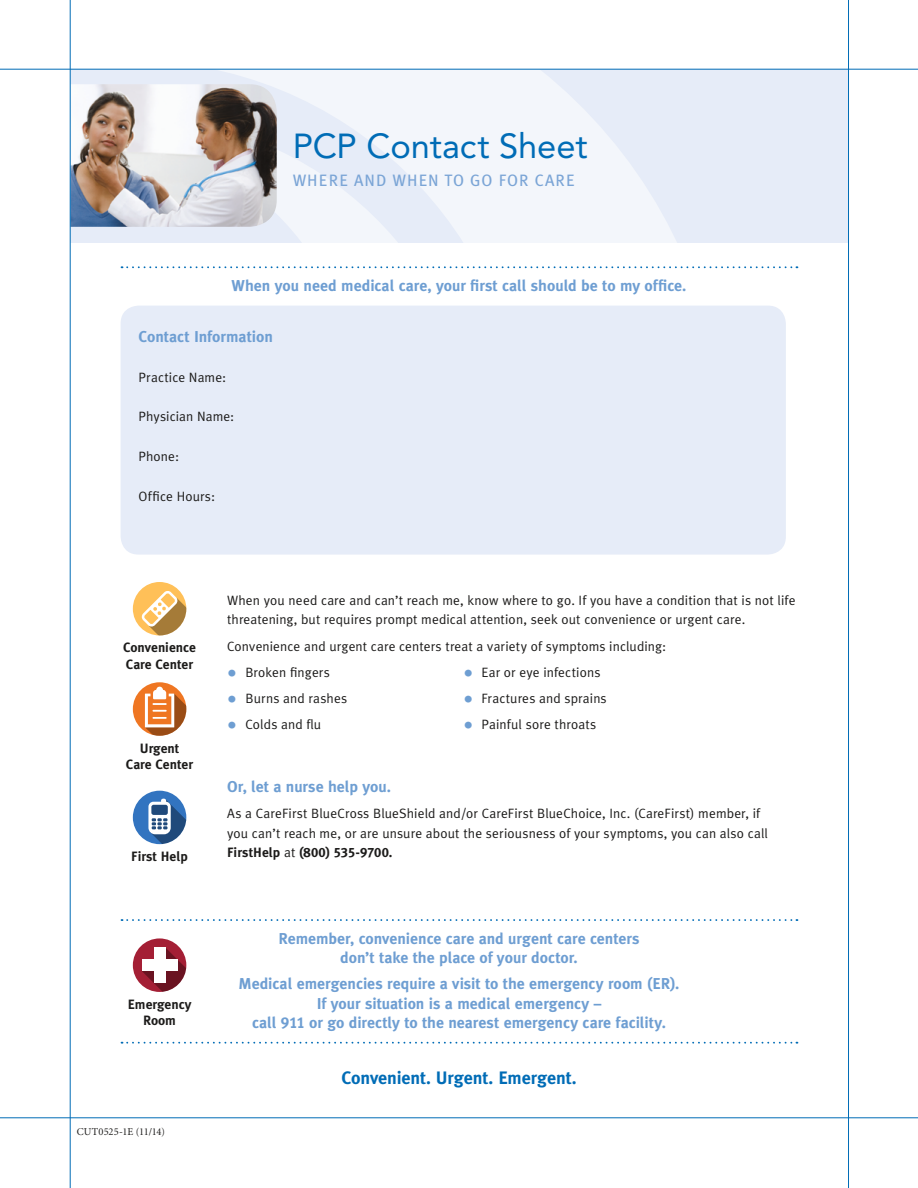
<style>
.page{position:relative;width:918px;height:1188px;background:#fff}
.page>*{position:absolute;margin:0;border:0;box-sizing:border-box;transform-origin:0 0}
.t1{font:34.5px "Avenir";letter-spacing:-.005em;color:#006cb6}
.PCM-H1{font:700 18px "Meta Plus";letter-spacing:-.005em;color:#006cb6}
.Subtitle{font:16.5px "Meta Plus";letter-spacing:.065em;color:#7ba5d6}
.PCM-H2{font:700 15.75px/19.5px "Meta Plus";color:#6e9ed2;text-align:center}
.PCM-Body{font:13.5px/19.5px "Meta Plus";letter-spacing:.01em;color:#1c1b1a}
.UCC_Chart_Header{font:700 13.5px/16.2px "Meta Plus";color:#1c1b1a;text-align:center}
.PCM-Body-2{font:10.5px "Minion";letter-spacing:.01em;color:#1c1b1a}
.s1{font-size:19.5px;color:#6e9ed2}
.s2{font-weight:700}
.s3{font-family:"Meta Plus Bold Caps"}
.s4{font-family:"Meta Plus Bold Caps";font-weight:400}
</style>
<div class="page">
<div style="left:70px;top:69px;width:779px;height:174px;background:#e6ecf8"></div>
<svg style="left:220px;top:70px;width:457px;height:173px;fill:#f3f6fb"></svg>
<svg style="left:220px;top:115px;width:260px;height:128px;fill:#f3f6fb"></svg>
<img style="left:71px;top:84px;width:206px;height:143px">
<hr style="left:0;top:69px;width:918px;height:1px;background:#006cb6">
<hr style="left:0;top:1118px;width:918px;height:1px;background:#006cb6">
<hr style="left:70px;top:0;width:1px;height:1188px;background:#006cb6">
<hr style="left:848px;top:0;width:1px;height:1188px;background:#006cb6">
<svg style="left:122px;top:266px;width:675px;height:2px"></svg>
<div style="left:121px;top:306px;width:665px;height:249px;background:#e6ecf8;border-radius:18px"></div>
<svg style="left:122px;top:919px;width:675px;height:2px"></svg>
<svg style="left:122px;top:1042px;width:675px;height:2px"></svg>
<div style="left:133px;top:582px;width:53px;height:53px;background:#ffc058;border-radius:50%"></div>
<svg style="left:141px;top:590px;width:45px;height:45px"></svg>
<div style="left:133px;top:682px;width:53px;height:54px;background:#ef7622;border-radius:50%"></div>
<svg style="left:145px;top:687px;width:41px;height:49px"></svg>
<div style="left:133px;top:938px;width:53px;height:54px;background:#a41f35;border-radius:50%"></div>
<svg style="left:142px;top:947px;width:44px;height:45px"></svg>
<div style="left:154px;top:947px;width:11px;height:36px;background:#fff"></div>
<div style="left:142px;top:959px;width:35px;height:12px;background:#fff"></div>
<div style="left:133px;top:791px;width:53px;height:53px;background:#3274c0;border-radius:50%"></div>
<svg style="left:148px;top:799px;width:38px;height:45px"></svg>
<p class="t1" style="left:293px;top:126px;width:296px">PCP Contact Sheet</p>
<p class="Subtitle" style="left:293px;top:171px;width:283px">WHERE AND WHEN TO GO FOR CARE</p>
<p class="PCM-H2" style="left:232px;top:275px;width:456px">When you need medical care, your first call should be to my office.</p>
<p class="PCM-H2" style="left:139px;top:327px;width:136px">Contact Information</p>
<p class="PCM-Body" style="left:139px;top:367px;width:89px">Practice Name:</p>
<p class="PCM-Body" style="left:139px;top:407px;width:97px">Physician Name:</p>
<p class="PCM-Body" style="left:139px;top:447px;width:42px">Phone:</p>
<p class="PCM-Body" style="left:139px;top:486px;width:78px">Office Hours:</p>
<h2 class="UCC_Chart_Header" style="left:123px;top:640px;width:74px;text-align:left">Convenience<br>Care Center</h2>
<h2 class="UCC_Chart_Header" style="left:126px;top:740px;width:69px">Urgent<br>Care Center</h2>
<h2 class="UCC_Chart_Header" style="left:131px;top:848px;width:58px">First Help</h2>
<h2 class="UCC_Chart_Header" style="left:128px;top:996px;width:65px">Emergency<br>Room</h2>
<p class="PCM-Body-2" style="left:77px;top:1126px;width:90px">CUT0525-1E (11/14)</p>
<p class="PCM-Body" style="left:227px;top:590px;width:570px">When you need care and can’t reach me, know where to go. If you have a condition that is not life threatening, but requires prompt medical attention, seek out convenience or urgent care.</p>
<p class="PCM-Body" style="left:227px;top:636px;width:441px">Convenience and urgent care centers treat a variety of symptoms including:</p>
<p class="PCM-Body" style="left:227px;top:662px;width:104px"><span class="s1">•</span> Broken fingers</p>
<p class="PCM-Body" style="left:227px;top:689px;width:122px"><span class="s1">•</span> Burns and rashes</p>
<p class="PCM-Body" style="left:227px;top:715px;width:96px"><span class="s1">•</span> Colds and flu</p>
<p class="PCM-Body" style="left:464px;top:662px;width:138px"><span class="s1">•</span> Ear or eye infections</p>
<p class="PCM-Body" style="left:464px;top:689px;width:145px"><span class="s1">•</span> Fractures and sprains</p>
<p class="PCM-Body" style="left:464px;top:715px;width:134px"><span class="s1">•</span> Painful sore throats</p>
<p class="PCM-H2" style="left:227px;top:777px;width:166px">Or, let a nurse help you.</p>
<p class="PCM-Body" style="left:227px;top:804px;width:542px">As a CareFirst BlueCross BlueShield and/or CareFirst BlueChoice, Inc. (CareFirst) member, if you can’t reach me, or are unsure about the seriousness of your symptoms, you can also call<br><span class="s2">FirstHelp</span> at <span class="s3">(800) 535-9700.</span></p>
<p class="PCM-H2" style="left:278px;top:928px;width:363px">Remember, convenience care and urgent care centers don’t take the place of your doctor.</p>
<p class="PCM-H2" style="left:239px;top:974px;width:442px">Medical emergencies require a visit to the emergency room (ER).<br>If your situation is a medical emergency –<br>call <span class="s4">911</span> or go directly to the nearest emergency care facility.</p>
<p class="PCM-H1" style="left:341px;top:1067px;width:237px">Convenient. Urgent. Emergent.</p>
</div>
